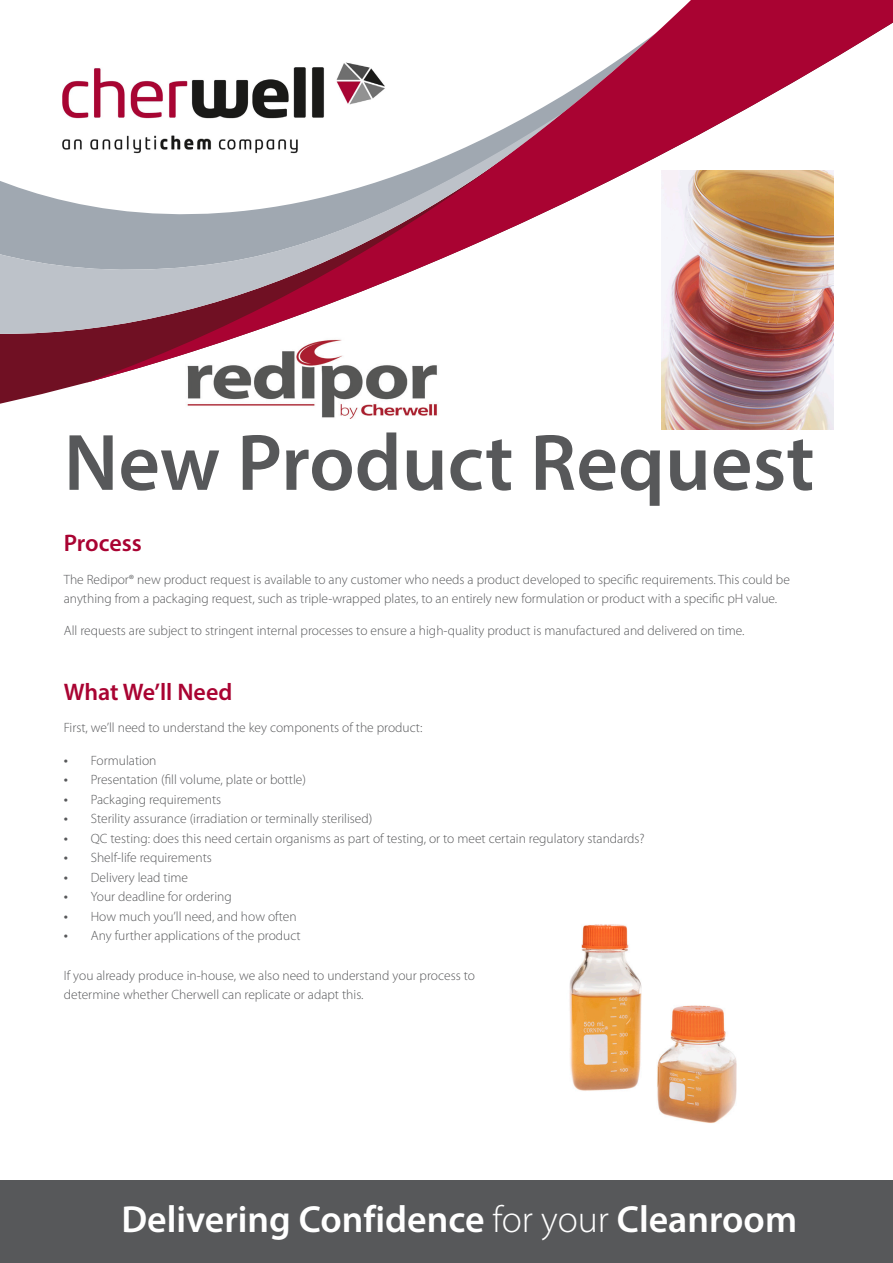
<style>
.page{position:relative;width:893px;height:1263px;background:#fff}
.page>*{position:absolute;margin:0;border:0;box-sizing:border-box;transform-origin:0 0}
.Grey_Text{font:600 80.7px "Myriad Pro";color:#57585a}
.Grey_Text-2{font:600 37.8px "Myriad Pro";color:#fff}
.Grey_Text-3{font:600 24px "Myriad Pro";color:#a90332}
.Grey_Text-4{font:300 13.5px/19.5px "Myriad Pro";color:#57585a}
.s1{font-weight:400;font-size:15px}
.s2{font-weight:300}
</style>
<div class="page">
<img style="left:569px;top:924px;width:168px;height:199px">
<img style="left:322px;top:411px;width:115px;height:8px">
<svg style="left:0;top:366px;width:834px;height:45px"></svg>
<svg style="left:0;top:181px;width:86px;height:185px;background:#a99ca6"></svg>
<svg style="left:86px;top:0;width:807px;height:383px"></svg>
<div style="left:0;top:1181px;width:893px;height:82px;background:#57585a"></div>
<img style="left:661px;top:171px;width:172px;height:258px">
<img style="left:62px;top:51px;width:341px;height:120px">
<p class="Grey_Text" style="left:64px;top:411px;width:752px">New Product Request</p>
<p class="Grey_Text-3" style="left:64px;top:528px;width:79px">Process</p>
<p class="Grey_Text-4" style="left:64px;top:569px;width:728px">The Redipor® new product request is available to any customer who needs a product developed to specific requirements. This could be anything from a packaging request, such as triple-wrapped plates, to an entirely new formulation or product with a specific pH value.</p>
<p class="Grey_Text-4" style="left:64px;top:621px;width:682px">All requests are subject to stringent internal processes to ensure a high-quality product is manufactured and delivered on time.</p>
<p class="Grey_Text-3" style="left:64px;top:677px;width:170px">What We’ll Need</p>
<p class="Grey_Text-4" style="left:64px;top:718px;width:360px">First, we’ll need to understand the key components of the product:</p>
<p class="Grey_Text-4" style="left:64px;top:750px;width:94px"><span class="s1">•</span> Formulation</p>
<p class="Grey_Text-4" style="left:64px;top:770px;width:244px"><span class="s1">•</span> Presentation (fill volume, plate or bottle)</p>
<p class="Grey_Text-4" style="left:64px;top:789px;width:159px"><span class="s1">•</span> Packaging requirements</p>
<p class="Grey_Text-4" style="left:64px;top:809px;width:310px"><span class="s1">•</span> Sterility assurance (irradiation or terminally sterilised)</p>
<p class="Grey_Text-4" style="left:64px;top:828px;width:582px"><span class="s1">•</span> QC testing: does this need certain organisms as part of testing, or to meet certain regulatory standards?</p>
<p class="Grey_Text-4" style="left:64px;top:848px;width:150px"><span class="s1">•</span> Shelf-life requirements</p>
<p class="Grey_Text-4" style="left:64px;top:867px;width:126px"><span class="s1">•</span> Delivery lead time</p>
<p class="Grey_Text-4" style="left:64px;top:887px;width:169px"><span class="s1">•</span> Your deadline for ordering</p>
<p class="Grey_Text-4" style="left:64px;top:906px;width:234px"><span class="s1">•</span> How much you’ll need, and how often</p>
<p class="Grey_Text-4" style="left:64px;top:926px;width:239px"><span class="s1">•</span> Any further applications of the product</p>
<p class="Grey_Text-4" style="left:64px;top:965px;width:413px">If you already produce in-house, we also need to understand your process to determine whether Cherwell can replicate or adapt this.</p>
<p class="Grey_Text-2" style="left:121px;top:1195px;width:677px">Delivering Confidence <span class="s2">for your</span> Cleanroom</p>
</div>
